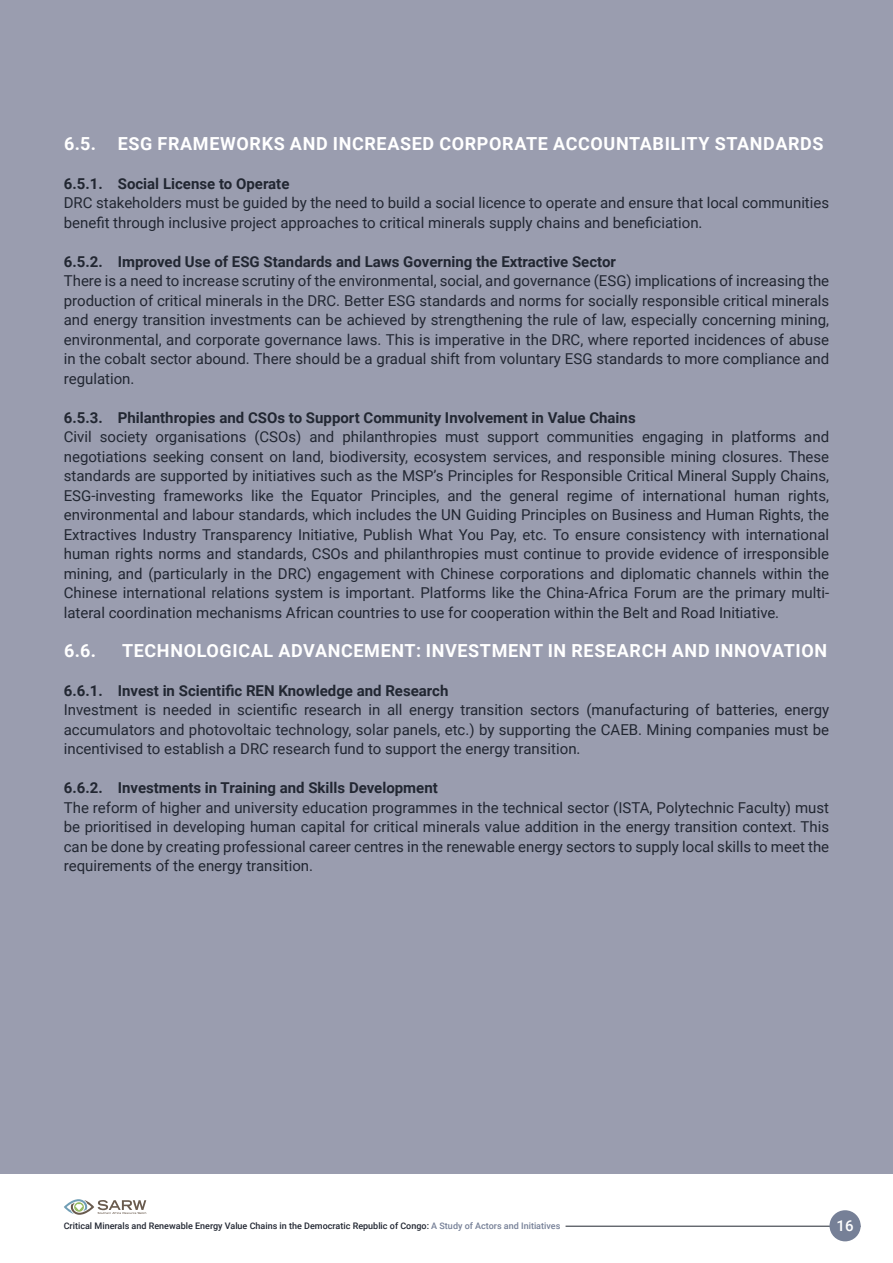
<style>
.page{position:relative;width:893px;height:1263px;background:#fff}
.page>*{position:absolute;margin:0;border:0;box-sizing:border-box;transform-origin:0 0}
.t1{font:700 18px "Roboto";letter-spacing:.035em;color:#fff}
.t2{font:15px/19.5px "Roboto";color:#222732;text-align:justify}
.t3{font:700 15px "Roboto";color:#222732}
.t4{font:500 15px "Roboto";color:#fff}
.t5{font:500 9px "Roboto";color:#222732}
.s1{color:#768097}
</style>
<div class="page">
<hr style="left:566px;top:1226px;width:295px;height:1px;background:#222732">
<svg style="left:64px;top:1199px;width:82px;height:16px"></svg>
<div style="left:829px;top:1210px;width:32px;height:31px;background:#768097;border-radius:50%"></div>
<div style="left:0;top:0;width:893px;height:1174px;background:#9a9daf"></div>
<p class="t1" style="left:64px;top:131px;width:761px">6.5. ESG FRAMEWORKS AND INCREASED CORPORATE ACCOUNTABILITY STANDARDS</p>
<p class="t3" style="left:64px;top:173px;width:227px">6.5.1. Social License to Operate</p>
<p class="t2" style="left:64px;top:192px;width:767px">DRC stakeholders must be guided by the need to build a social licence to operate and ensure that local communities benefit through inclusive project approaches to critical minerals supply chains and beneficiation.</p>
<p class="t3" style="left:64px;top:251px;width:554px">6.5.2. Improved Use of ESG Standards and Laws Governing the Extractive Sector</p>
<p class="t2" style="left:64px;top:270px;width:767px">There is a need to increase scrutiny of the environmental, social, and governance (ESG) implications of increasing the production of critical minerals in the DRC. Better ESG standards and norms for socially responsible critical minerals and energy transition investments can be achieved by strengthening the rule of law, especially concerning mining, environmental, and corporate governance laws. This is imperative in the DRC, where reported incidences of abuse in the cobalt sector abound. There should be a gradual shift from voluntary ESG standards to more compliance and regulation.</p>
<p class="t3" style="left:64px;top:407px;width:573px">6.5.3. Philanthropies and CSOs to Support Community Involvement in Value Chains</p>
<p class="t2" style="left:64px;top:426px;width:767px">Civil society organisations (CSOs) and philanthropies must support communities engaging in platforms and negotiations seeking consent on land, biodiversity, ecosystem services, and responsible mining closures. These standards are supported by initiatives such as the MSP’s Principles for Responsible Critical Mineral Supply Chains, ESG-investing frameworks like the Equator Principles, and the general regime of international human rights, environmental and labour standards, which includes the UN Guiding Principles on Business and Human Rights, the Extractives Industry Transparency Initiative, Publish What You Pay, etc. To ensure consistency with international human rights norms and standards, CSOs and philanthropies must continue to provide evidence of irresponsible mining, and (particularly in the DRC) engagement with Chinese corporations and diplomatic channels within the Chinese international relations system is important. Platforms like the China-Africa Forum are the primary multi&shy;lateral coordination mechanisms African countries to use for cooperation within the Belt and Road Initiative.</p>
<p class="t1" style="left:64px;top:638px;width:34px">6.6.</p>
<p class="t1" style="left:122px;top:638px;width:707px">TECHNOLOGICAL ADVANCEMENT: INVESTMENT IN RESEARCH AND INNOVATION</p>
<p class="t3" style="left:64px;top:680px;width:386px">6.6.1. Invest in Scientific REN Knowledge and Research</p>
<p class="t2" style="left:64px;top:699px;width:767px">Investment is needed in scientific research in all energy transition sectors (manufacturing of batteries, energy accumulators and photovoltaic technology, solar panels, etc.) by supporting the CAEB. Mining companies must be incentivised to establish a DRC research fund to support the energy transition.</p>
<p class="t3" style="left:64px;top:777px;width:376px">6.6.2. Investments in Training and Skills Development</p>
<p class="t2" style="left:64px;top:797px;width:767px">The reform of higher and university education programmes in the technical sector (ISTA, Polytechnic Faculty) must be prioritised in developing human capital for critical minerals value addition in the energy transition context. This can be done by creating professional career centres in the renewable energy sectors to supply local skills to meet the requirements of the energy transition.</p>
<p class="t5" style="left:64px;top:1220px;width:498px">Critical Minerals and Renewable Energy Value Chains in the Democratic Republic of Congo: <span class="s1">A Study of Actors and Initiatives</span></p>
<p class="t4" style="left:837px;top:1215px;width:19px">16</p>
</div>
